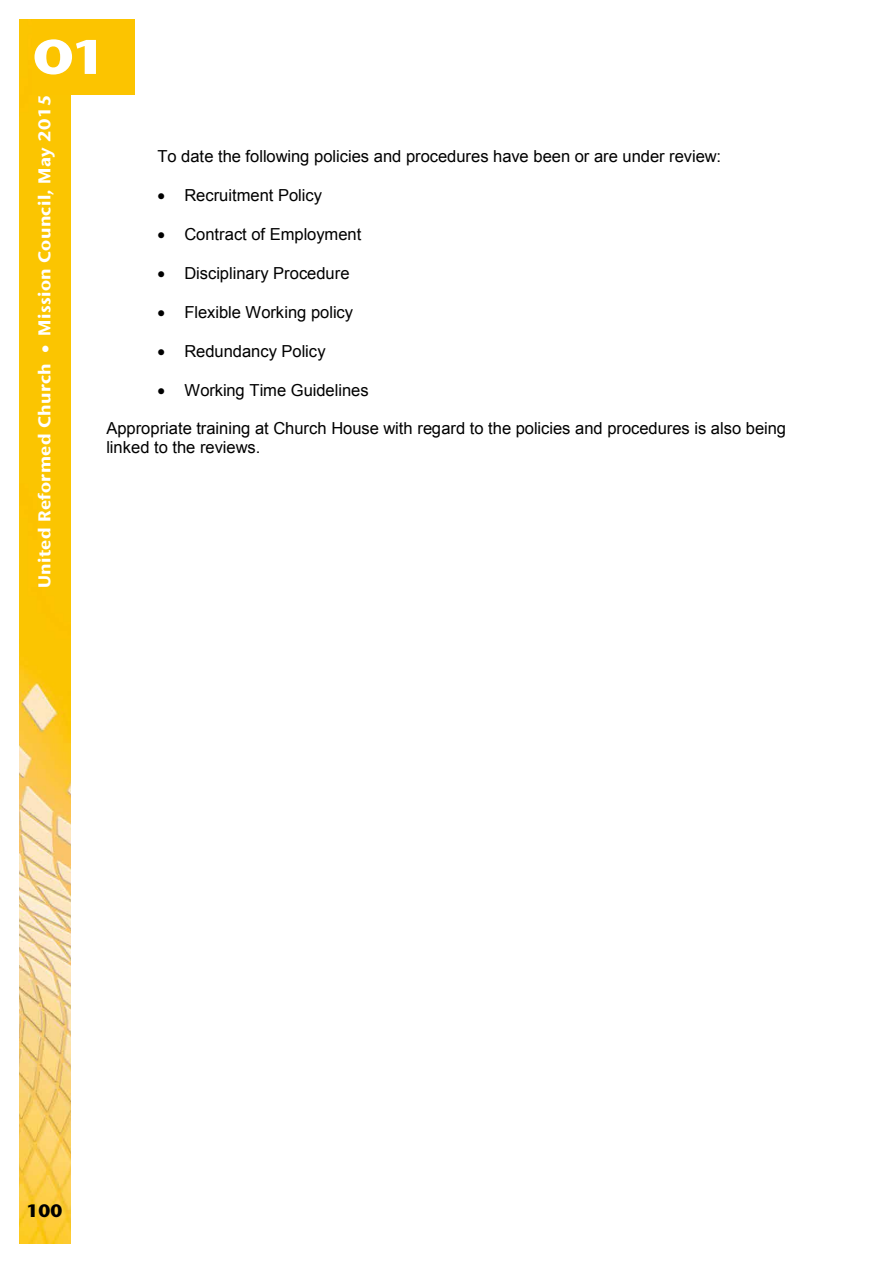
<style>
.page{position:relative;width:893px;height:1263px;background:#fff}
.page>*{position:absolute;margin:0;border:0;box-sizing:border-box;transform-origin:0 0}
.t1{font:800 48.6px "Stone Sans IIITC Std";color:#fff;scale:1.11 1}
.t2{font:800 18px "Stone Sans IIITC Std";color:#000}
.t3{font:700 17.1px "Stone Sans IIITC Std";letter-spacing:.02em;color:#fff;scale:1.05 1}
.t4{font:16.5px/18.9px "Arial";color:#000}
</style>
<div class="page">
<img style="left:19px;top:19px;width:51px;height:1225px">
<div style="left:32px;top:19px;width:102px;height:76px;background:#fcc400"></div>
<h1 class="t1" style="left:32px;top:25px;width:69px">O1</h1>
<p class="t3" style="left:34px;top:588px;width:472px;rotate:-90deg">United Reformed Church • Mission Council, May 2015</p>
<p class="t4" style="left:157px;top:147px;width:565px">To date the following policies and procedures have been or are under review:</p>
<p class="t4" style="left:157px;top:186px;width:166px">• Recruitment Policy</p>
<p class="t4" style="left:157px;top:225px;width:206px">• Contract of Employment</p>
<p class="t4" style="left:157px;top:264px;width:194px">• Disciplinary Procedure</p>
<p class="t4" style="left:157px;top:303px;width:197px">• Flexible Working policy</p>
<p class="t4" style="left:157px;top:342px;width:170px">• Redundancy Policy</p>
<p class="t4" style="left:157px;top:381px;width:213px">• Working Time Guidelines</p>
<p class="t4" style="left:106px;top:419px;width:681px">Appropriate training at Church House with regard to the policies and procedures is also being linked to the reviews.</p>
<p class="t2" style="left:27px;top:1199px;width:38px">100</p>
</div>
